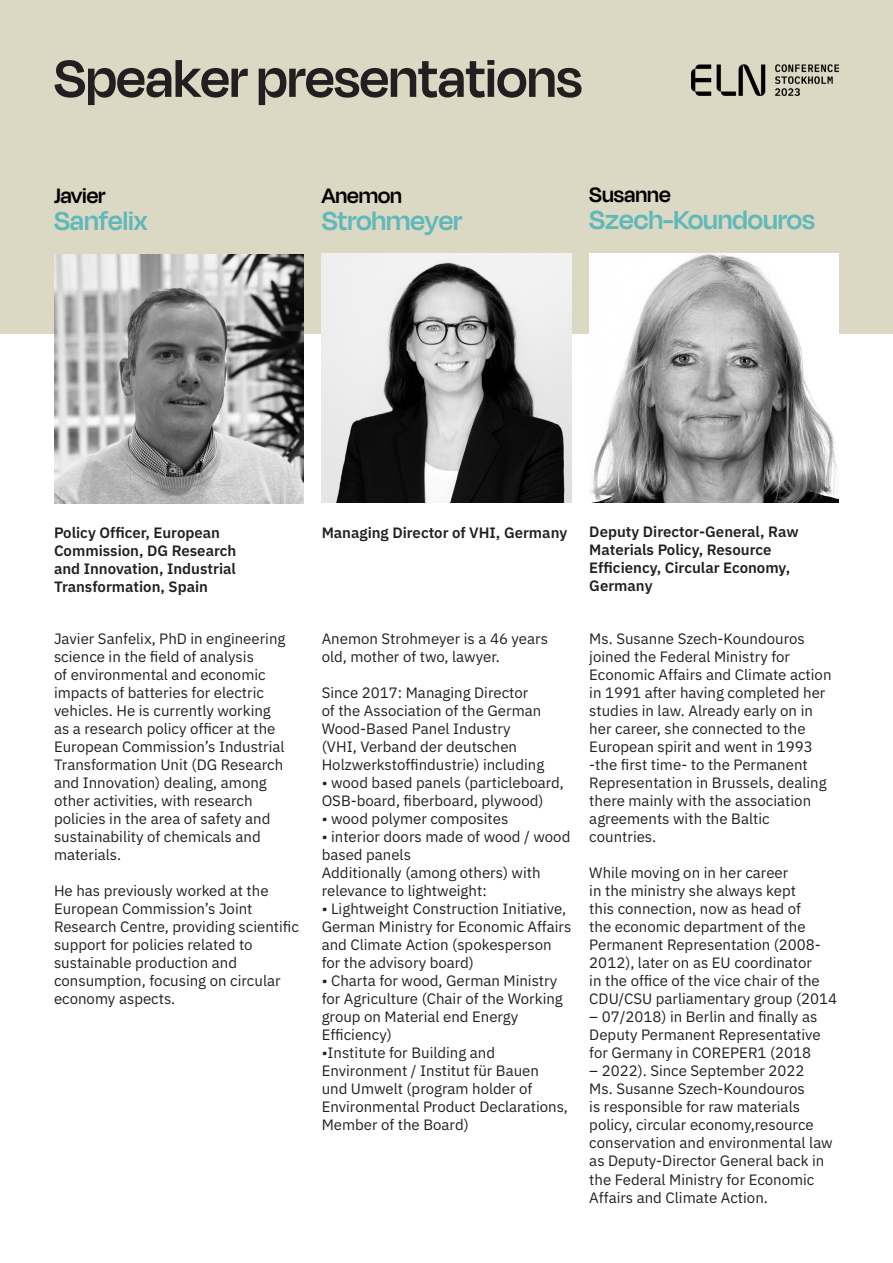
<style>
.page{position:relative;width:893px;height:1263px;background:#fff}
.page>*{position:absolute;margin:0;border:0;box-sizing:border-box;transform-origin:0 0}
.t1{font:600 60px "Degular Display";color:#231f20}
.t2{font:600 30px "Degular Display";color:#61b8ba}
.t3{font:600 24px "Degular Display";color:#000}
.t4{font:15px/18px "IBM Plex Sans";color:#231f20}
.t5{font:600 15px/18px "IBM Plex Sans";color:#231f20}
</style>
<div class="page">
<div style="left:0;top:0;width:893px;height:333px;background:#dbd9c4"></div>
<img style="left:322px;top:253px;width:249px;height:250px">
<img style="left:589px;top:253px;width:250px;height:250px">
<img style="left:692px;top:64px;width:147px;height:32px">
<img style="left:54px;top:254px;width:250px;height:250px">
<p class="t1" style="left:54px;top:44px;width:530px">Speaker presentations</p>
<p class="t3" style="left:54px;top:182px;width:53px">Javier</p>
<p class="t2" style="left:54px;top:204px;width:95px">Sanfelix</p>
<p class="t3" style="left:322px;top:182px;width:82px">Anemon</p>
<p class="t2" style="left:322px;top:204px;width:142px">Strohmeyer</p>
<p class="t3" style="left:589px;top:181px;width:83px">Susanne</p>
<p class="t2" style="left:589px;top:202px;width:227px">Szech-Koundouros</p>
<p class="t5" style="left:54px;top:522px;width:184px">Policy Officer, European<br>Commission, DG Research and Innovation, Industrial<br>Transformation, Spain</p>
<p class="t4" style="left:54px;top:629px;width:233px">Javier Sanfelix, PhD in engineering science in the field of analysis<br>of environmental and economic impacts of batteries for electric vehicles. He is currently working as a research policy officer at the<br>European Commission’s Industrial<br>Transformation Unit (DG Research and Innovation) dealing, among other activities, with research policies in the area of safety and sustainability of chemicals and materials.</p>
<p class="t4" style="left:54px;top:881px;width:246px">He has previously worked at the<br>European Commission’s Joint<br>Research Centre, providing scientific support for policies related to sustainable production and consumption, focusing on circular economy aspects.</p>
<p class="t5" style="left:322px;top:522px;width:247px">Managing Director of VHI, Germany</p>
<p class="t5" style="left:589px;top:521px;width:211px">Deputy Director-General, Raw<br>Materials Policy, Resource<br>Efficiency, Circular Economy,<br>Germany</p>
<p class="t4" style="left:589px;top:629px;width:244px">Ms. Susanne Szech-Koundouros joined the Federal Ministry for<br>Economic Affairs and Climate action in 1991 after having completed her studies in law. Already early on in her career, she connected to the<br>European spirit and went in 1993 -the first time- to the Permanent<br>Representation in Brussels, dealing there mainly with the association agreements with the Baltic countries.</p>
<p class="t4" style="left:589px;top:863px;width:249px">While moving on in her career<br>in the ministry she always kept<br>this connection, now as head of<br>the economic department of the<br>Permanent Representation (2008-<br>2012), later on as EU coordinator<br>in the office of the vice chair of the<br>CDU/CSU parliamentary group (2014</p>
<p class="t4" style="left:589px;top:1007px;width:233px">– 07/2018) in Berlin and finally as<br>Deputy Permanent Representative for Germany in COREPER1 (2018</p>
<p class="t4" style="left:589px;top:1061px;width:245px">– 2022). Since September 2022<br>Ms. Susanne Szech-Koundouros<br>is responsible for raw materials policy, circular economy,resource conservation and environmental law as Deputy-Director General back in the Federal Ministry for Economic Affairs and Climate Action.</p>
<p class="t4" style="left:322px;top:629px;width:228px">Anemon Strohmeyer is a 46 years old, mother of two, lawyer.</p>
<p class="t4" style="left:322px;top:683px;width:224px">Since 2017: Managing Director of the Association of the German<br>Wood-Based Panel Industry (VHI, Verband der deutschen<br>Holzwerkstoffindustrie) including</p>
<p class="t4" style="left:322px;top:773px;width:244px">• wood based panels (particleboard,<br>OSB-board, fiberboard, plywood)</p>
<p class="t4" style="left:322px;top:809px;width:188px">• wood polymer composites</p>
<p class="t4" style="left:322px;top:827px;width:250px">• interior doors made of wood / wood based panels</p>
<p class="t4" style="left:322px;top:863px;width:221px">Additionally (among others) with relevance to lightweight:</p>
<p class="t4" style="left:322px;top:899px;width:251px">• Lightweight Construction Initiative, German Ministry for Economic Affairs and Climate Action (spokesperson for the advisory board)</p>
<p class="t4" style="left:322px;top:971px;width:243px">• Charta for wood, German Ministry for Agriculture (Chair of the Working group on Material end Energy<br>Efficiency)</p>
<p class="t4" style="left:322px;top:1043px;width:248px">•Institute for Building and<br>Environment / Institut für Bauen und Umwelt (program holder of<br>Environmental Product Declarations,<br>Member of the Board)</p>
</div>
